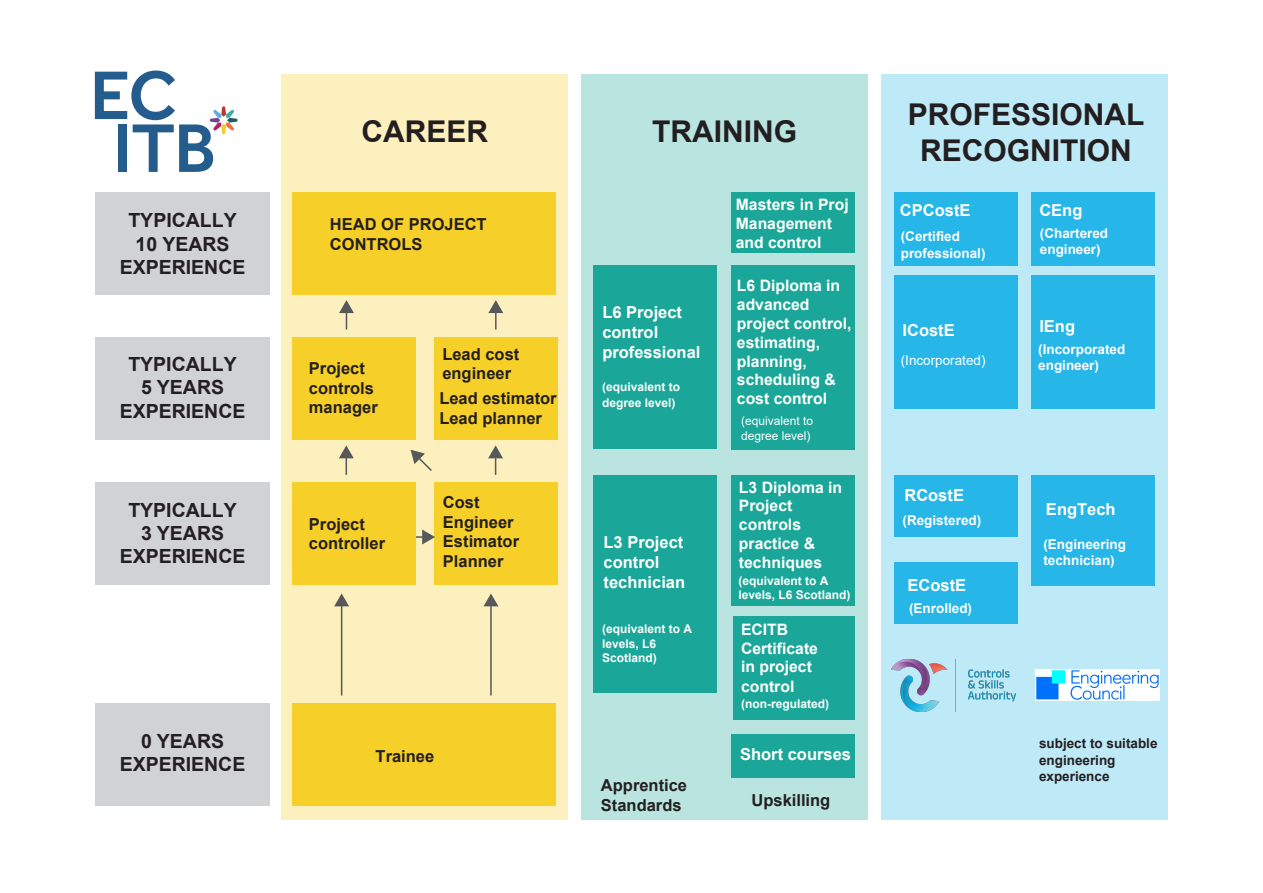
<style>
.page{position:relative;width:1263px;height:893px;background:#fff}
.page>*{position:absolute;margin:0;border:0;box-sizing:border-box;transform-origin:0 0}
.t1{font:700 30px/36px "Arial";color:#231f20;text-align:center}
.t2{font:700 19.5px/23.4px "Arial";color:#231f20;text-align:center}
.t3{font:700 16.5px/19.8px "Arial";color:#231f20}
.t4{font:700 16.5px/19.8px "Arial";color:#fff}
.t5{font:700 15.75px/18.9px "Arial";color:#fff}
.t6{font:700 13.5px/16.2px "Arial";color:#fff}
.t7{font:700 13.5px/16.2px "Arial";color:#231f20}
.t8{font:13.5px "Arial";color:#fff}
.t9{font:700 12px/14.4px "Arial";color:#fff}
.t10{font:12px/14.4px "Arial";color:#fff}
</style>
<div class="page">
<div style="left:881px;top:74px;width:286px;height:745px;background:#bee9f7"></div>
<div style="left:581px;top:74px;width:287px;height:745px;background:#bae4e0"></div>
<div style="left:731px;top:192px;width:124px;height:60px;background:#1aa698"></div>
<div style="left:282px;top:74px;width:286px;height:745px;background:#fcf0be"></div>
<div style="left:96px;top:192px;width:174px;height:102px;background:#d1d2d4"></div>
<div style="left:292px;top:192px;width:264px;height:102px;background:#f6cf28"></div>
<div style="left:292px;top:703px;width:264px;height:102px;background:#f6cf28"></div>
<div style="left:96px;top:337px;width:174px;height:102px;background:#d1d2d4"></div>
<div style="left:292px;top:337px;width:124px;height:102px;background:#f6cf28"></div>
<div style="left:434px;top:337px;width:124px;height:102px;background:#f6cf28"></div>
<div style="left:292px;top:483px;width:124px;height:102px;background:#f6cf28"></div>
<div style="left:434px;top:483px;width:124px;height:102px;background:#f6cf28"></div>
<div style="left:593px;top:266px;width:124px;height:183px;background:#1aa698"></div>
<div style="left:731px;top:265px;width:124px;height:185px;background:#1aa698"></div>
<div style="left:894px;top:192px;width:124px;height:74px;background:#26b6e7"></div>
<div style="left:894px;top:275px;width:124px;height:134px;background:#26b6e7"></div>
<div style="left:894px;top:475px;width:124px;height:62px;background:#26b6e7"></div>
<div style="left:894px;top:562px;width:124px;height:62px;background:#26b6e7"></div>
<div style="left:1031px;top:192px;width:124px;height:74px;background:#26b6e7"></div>
<div style="left:1031px;top:275px;width:124px;height:134px;background:#26b6e7"></div>
<div style="left:731px;top:475px;width:124px;height:131px;background:#1aa698"></div>
<div style="left:733px;top:617px;width:121px;height:103px;background:#1aa698"></div>
<div style="left:731px;top:735px;width:124px;height:43px;background:#1aa698"></div>
<div style="left:593px;top:475px;width:124px;height:217px;background:#1aa698"></div>
<div style="left:1031px;top:475px;width:124px;height:111px;background:#26b6e7"></div>
<div style="left:96px;top:483px;width:174px;height:102px;background:#d1d2d4"></div>
<div style="left:96px;top:703px;width:174px;height:102px;background:#d1d2d4"></div>
<svg style="left:95px;top:71px;width:143px;height:101px"></svg>
<svg style="left:339px;top:300px;width:15px;height:30px"></svg>
<svg style="left:488px;top:300px;width:15px;height:30px"></svg>
<svg style="left:339px;top:445px;width:15px;height:30px"></svg>
<svg style="left:488px;top:445px;width:15px;height:30px"></svg>
<hr style="left:341px;top:604px;width:1px;height:91px;background:#57585a">
<svg style="left:334px;top:593px;width:15px;height:13px"></svg>
<hr style="left:490px;top:604px;width:2px;height:91px;background:#57585a">
<svg style="left:483px;top:593px;width:15px;height:13px"></svg>
<svg style="left:411px;top:450px;width:21px;height:21px"></svg>
<svg style="left:416px;top:530px;width:19px;height:14px"></svg>
<img style="left:891px;top:658px;width:125px;height:54px">
<img style="left:1035px;top:670px;width:124px;height:31px">
<h1 class="t1" style="left:361px;top:115px;width:128px">CAREER</h1>
<p class="t2" style="left:120px;top:209px;width:127px">TYPICALLY<br>10 YEARS<br>EXPERIENCE</p>
<p class="t3" style="left:330px;top:215px;width:158px">HEAD OF PROJECT<br>CONTROLS</p>
<p class="t2" style="left:120px;top:353px;width:127px">TYPICALLY<br>5 YEARS<br>EXPERIENCE</p>
<p class="t3" style="left:309px;top:359px;width:70px">Project controls manager</p>
<p class="t2" style="left:120px;top:498px;width:127px">TYPICALLY<br>3 YEARS<br>EXPERIENCE</p>
<p class="t3" style="left:309px;top:514px;width:78px">Project controller</p>
<p class="t3" style="left:442px;top:344px;width:79px">Lead cost engineer</p>
<p class="t3" style="left:439px;top:389px;width:119px">Lead estimator<br>Lead planner</p>
<p class="t3" style="left:443px;top:493px;width:78px">Cost<br>Engineer<br>Estimator<br>Planner</p>
<p class="t2" style="left:120px;top:730px;width:127px">0 YEARS<br>EXPERIENCE</p>
<p class="t3" style="left:376px;top:747px;width:60px">Trainee</p>
<h1 class="t1" style="left:652px;top:115px;width:146px">TRAINING</h1>
<p class="t4" style="left:602px;top:303px;width:100px">L6 Project control professional</p>
<p class="t9" style="left:602px;top:379px;width:80px;line-height:16.2px">(equivalent to degree level)</p>
<p class="t4" style="left:603px;top:533px;width:83px">L3 Project control technician</p>
<p class="t9" style="left:602px;top:622px;width:92px">(equivalent to A levels, L6<br>Scotland)</p>
<p class="t3" style="left:601px;top:776px;width:88px">Apprentice<br>Standards</p>
<p class="t5" style="left:736px;top:195px;width:114px">Masters in Proj<br>Management and control</p>
<p class="t5" style="left:737px;top:277px;width:116px">L6 Diploma in advanced project control, estimating, planning, scheduling &amp; cost control</p>
<p class="t10" style="left:741px;top:414px;width:74px">(equivalent to degree level)</p>
<p class="t5" style="left:739px;top:478px;width:105px">L3 Diploma in<br>Project controls practice &amp; techniques</p>
<p class="t9" style="left:738px;top:574px;width:114px">(equivalent to A levels, L6 Scotland)</p>
<p class="t5" style="left:741px;top:620px;width:79px">ECITB<br>Certificate in project control</p>
<p class="t9" style="left:741px;top:697px;width:89px">(non-regulated)</p>
<p class="t4" style="left:740px;top:745px;width:112px">Short courses</p>
<p class="t3" style="left:751px;top:791px;width:80px">Upskilling</p>
<h1 class="t1" style="left:908px;top:98px;width:238px">PROFESSIONAL<br>RECOGNITION</h1>
<p class="t4" style="left:900px;top:201px;width:72px">CPCostE</p>
<p class="t6" style="left:901px;top:229px;width:86px">(Certified professional)</p>
<p class="t4" style="left:902px;top:321px;width:54px">ICostE</p>
<p class="t8" style="left:901px;top:351px;width:86px">(Incorporated)</p>
<p class="t4" style="left:904px;top:486px;width:61px">RCostE</p>
<p class="t6" style="left:902px;top:513px;width:80px">(Registered)</p>
<p class="t4" style="left:907px;top:576px;width:60px">ECostE</p>
<p class="t6" style="left:909px;top:601px;width:65px">(Enrolled)</p>
<p class="t4" style="left:1039px;top:201px;width:45px">CEng</p>
<p class="t6" style="left:1040px;top:225px;width:70px">(Chartered engineer)</p>
<p class="t4" style="left:1039px;top:316px;width:37px">IEng</p>
<p class="t6" style="left:1038px;top:342px;width:89px">(Incorporated engineer)</p>
<p class="t4" style="left:1046px;top:500px;width:71px">EngTech</p>
<p class="t6" style="left:1043px;top:536px;width:84px">(Engineering technician)</p>
<p class="t7" style="left:1039px;top:736px;width:120px">subject to suitable engineering experience</p>
</div>
